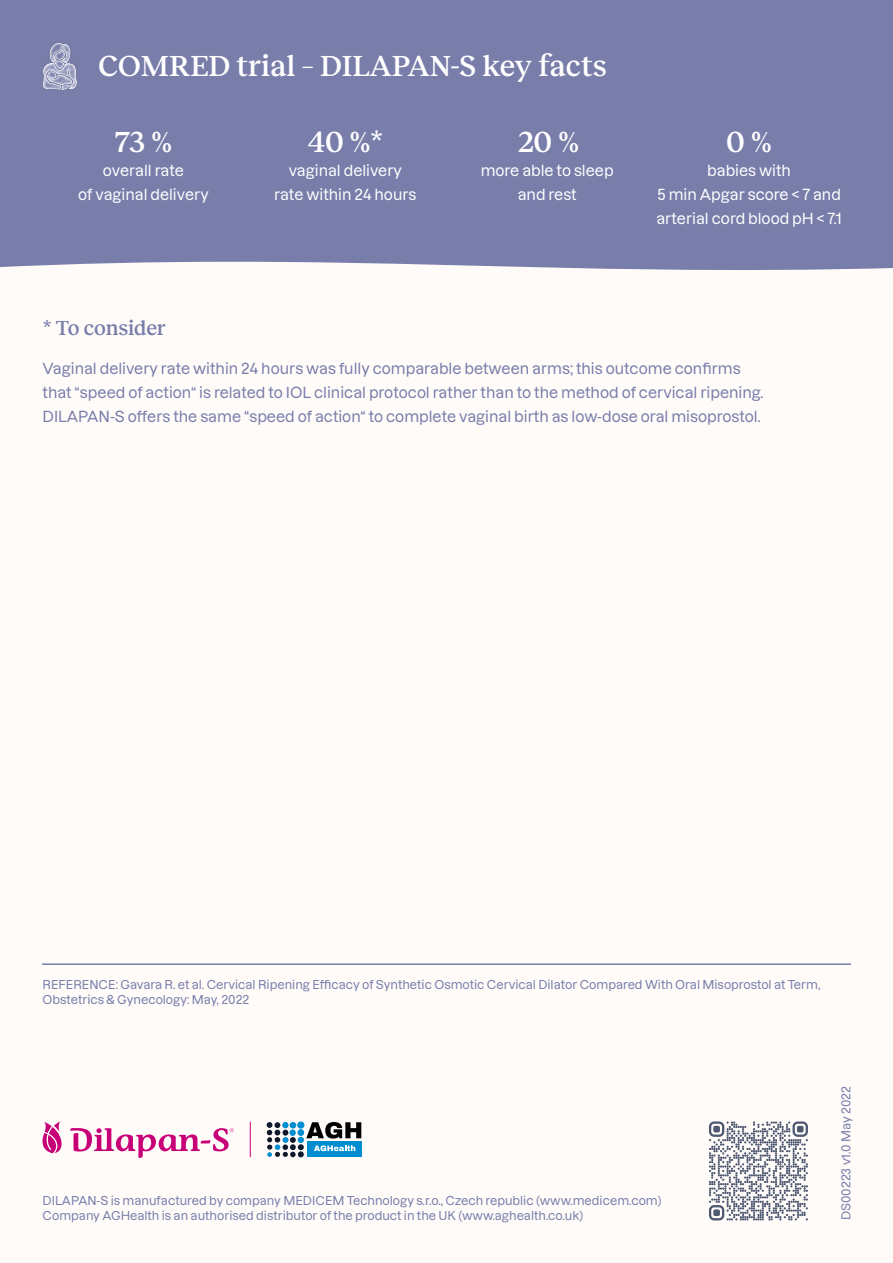
<style>
.page{position:relative;width:893px;height:1263px;background:#fffbf9}
.page>*{position:absolute;margin:0;border:0;box-sizing:border-box;transform-origin:0 0}
.t1{font:500 30px "Reckless";color:#fff}
.t2{font:500 21px "Reckless";letter-spacing:-.015em;color:#787daa}
.t3{font:500 15px/24px "Dazzed";color:#787daa}
.t4{font:500 15px/24px "Dazzed";color:#fff;text-align:center}
.t5{font:500 12px/15px "Dazzed";color:#787daa}
</style>
<div class="page">
<div style="left:0;top:0;width:893px;height:270px;background:#787daa"></div>
<img style="left:43px;top:43px;width:33px;height:47px">
<hr style="left:43px;top:963px;width:807px;height:2px;background:#787daa">
<svg style="left:70px;top:1128px;width:164px;height:30px"></svg>
<svg style="left:43px;top:1121px;width:19px;height:32px"></svg>
<div style="left:307px;top:1141px;width:55px;height:16px;background:#008ed0"></div>
<svg style="left:267px;top:1122px;width:94px;height:35px"></svg>
<hr style="left:250px;top:1122px;width:1px;height:35px;background:#c80078">
<svg style="left:709px;top:1121px;width:99px;height:99px"></svg>
<h1 class="t1" style="left:99px;top:44px;width:510px">COMRED trial – DILAPAN-S key facts</h1>
<h1 class="t1" style="left:115px;top:120px;width:59px">73 %</h1>
<p class="t4" style="left:78px;top:157px;width:132px">overall rate<br>of vaginal delivery</p>
<h1 class="t1" style="left:308px;top:120px;width:77px">40 %*</h1>
<p class="t4" style="left:274px;top:157px;width:144px">vaginal delivery rate within 24 hours</p>
<h1 class="t1" style="left:518px;top:120px;width:62px">20 %</h1>
<p class="t4" style="left:481px;top:157px;width:134px">more able to sleep and rest</p>
<h1 class="t1" style="left:726px;top:120px;width:47px">0 %</h1>
<p class="t4" style="left:656px;top:157px;width:187px">babies with<br>5 min Apgar score &lt; 7 and arterial cord blood pH &lt; 7.1</p>
<h2 class="t2" style="left:43px;top:313px;width:125px">* To consider</h2>
<p class="t3" style="left:43px;top:354px;width:722px">Vaginal delivery rate within 24 hours was fully comparable between arms; this outcome confirms that “speed of action“ is related to IOL clinical protocol rather than to the method of cervical ripening.<br>DILAPAN-S offers the same “speed of action“ to complete vaginal birth as low-dose oral misoprostol.</p>
<p class="t5" style="left:43px;top:975px;width:779px">REFERENCE: Gavara R. et al. Cervical Ripening Efficacy of Synthetic Osmotic Cervical Dilator Compared With Oral Misoprostol at Term,<br>Obstetrics &amp; Gynecology: May, 2022</p>
<p class="t5" style="left:43px;top:1192px;width:620px">DILAPAN-S is manufactured by company MEDICEM Technology s.r.o., Czech republic (www.medicem.com)<br>Company AGHealth is an authorised distributor of the product in the UK (www.aghealth.co.uk)</p>
<p class="t5" style="left:837px;top:1220px;width:136px;rotate:-90deg">DS00223 v1.0 May 2022</p>
</div>
